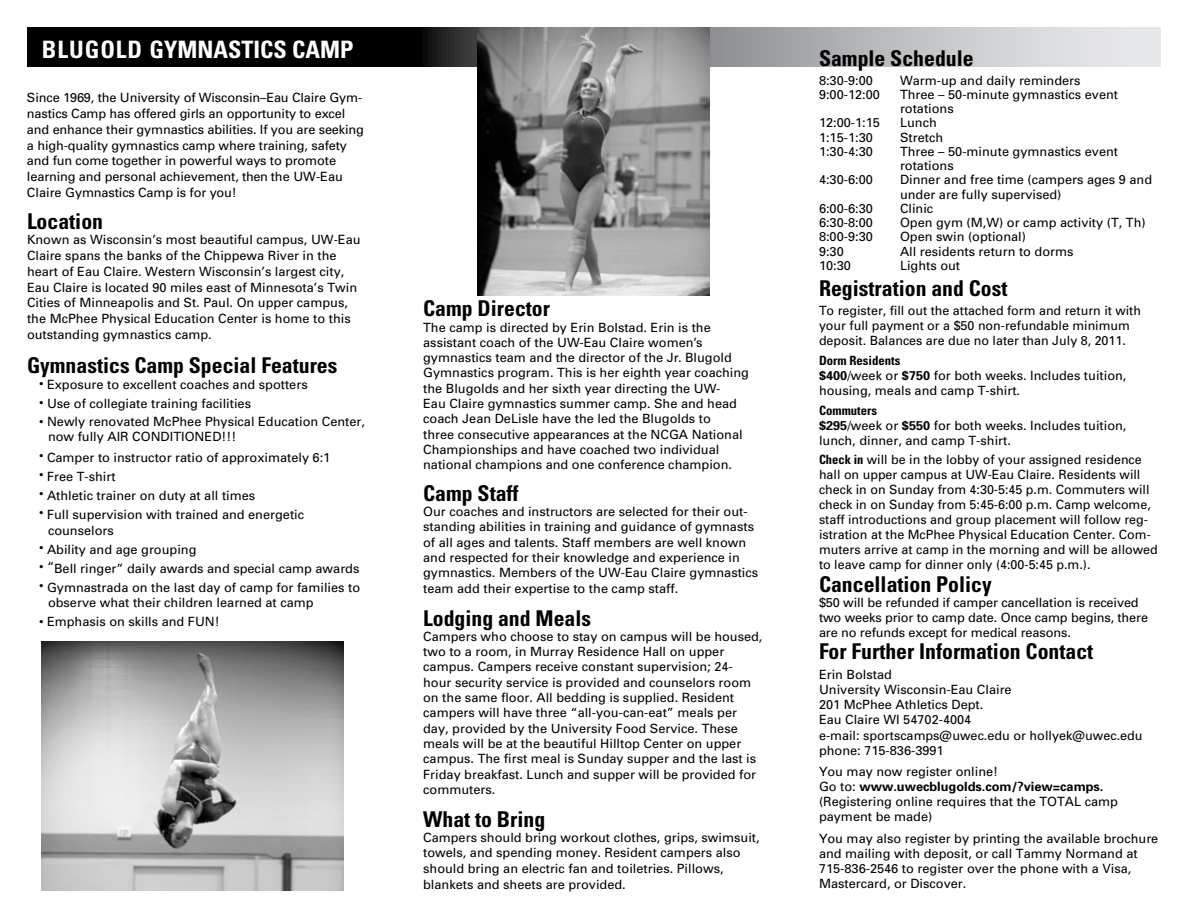
<style>
.page{position:relative;width:1188px;height:918px;background:#fff}
.page>*{position:absolute;margin:0;border:0;box-sizing:border-box;transform-origin:0 0}
.t1{font:700 condensed 24px "Univers";color:#fff}
.t2{font:700 condensed 21.75px "Univers";color:#000}
.t3{font:12.75px/15.3px "Univers";color:#000}
.s1{font-weight:700;font-stretch:condensed}
.s2{font-weight:700}
</style>
<div class="page">
<svg style="left:27px;top:27px;width:1134px;height:40px;background:#636364"></svg>
<img style="left:477px;top:27px;width:233px;height:269px">
<img style="left:42px;top:642px;width:301px;height:249px">
<h1 class="t1" style="left:42px;top:34px;width:43px">Blugo</h1>
<h1 class="t1" style="left:116px;top:34px;width:239px">ld Gymnastics Camp</h1>
<p class="t3" style="left:27px;top:90px;width:339px;line-height:15.8px">Since 1969, the University of Wisconsin–Eau Claire Gym&shy;nastics Camp has offered girls an opportunity to excel and enhance their gymnastics abilities. If you are seeking a high-quality gymnastics camp where training, safety and fun come together in powerful ways to promote learning and personal achievement, then the UW-Eau Claire Gymnastics Camp is for you!</p>
<h2 class="t2" style="left:27px;top:208px;width:78px">Location</h2>
<p class="t3" style="left:27px;top:232px;width:335px;line-height:15.8px">Known as Wisconsin’s most beautiful campus, UW-Eau Claire spans the banks of the Chippewa River in the heart of Eau Claire. Western Wisconsin’s largest city, Eau Claire is located 90 miles east of Minnesota’s Twin Cities of Minneapolis and St. Paul. On upper campus, the McPhee Physical Education Center is home to this outstanding gymnastics camp.</p>
<h2 class="t2" style="left:27px;top:352px;width:312px">Gymnastics Camp Special Features</h2>
<p class="t3" style="left:39px;top:377px;width:270px">• Exposure to excellent coaches and spotters</p>
<p class="t3" style="left:39px;top:396px;width:214px">• Use of collegiate training facilities</p>
<p class="t3" style="left:48px;top:413px;width:319px;line-height:15.8px;text-indent:-9px">• Newly renovated McPhee Physical Education Center, now fully AIR CONDITIONED!!!</p>
<p class="t3" style="left:39px;top:449px;width:293px">• Camper to instructor ratio of approximately 6:1</p>
<p class="t3" style="left:39px;top:468px;width:78px">• Free T-shirt</p>
<p class="t3" style="left:39px;top:487px;width:218px">• Athletic trainer on duty at all times</p>
<p class="t3" style="left:48px;top:506px;width:258px;line-height:15.8px;text-indent:-9px">• Full supervision with trained and energetic counselors</p>
<p class="t3" style="left:39px;top:541px;width:159px">• Ability and age grouping</p>
<p class="t3" style="left:39px;top:560px;width:322px">• “Bell ringer” daily awards and special camp awards</p>
<p class="t3" style="left:48px;top:579px;width:314px;line-height:15.8px;text-indent:-9px">• Gymnastrada on the last day of camp for families to observe what their children learned at camp</p>
<p class="t3" style="left:39px;top:614px;width:182px">• Emphasis on skills and FUN!</p>
<h2 class="t2" style="left:423px;top:295px;width:128px">Camp Director</h2>
<p class="t3" style="left:423px;top:319px;width:327px">The camp is directed by Erin Bolstad. Erin is the assistant coach of the UW-Eau Claire women’s gymnastics team and the director of the Jr. Blugold Gymnastics program. This is her eighth year coaching the Blugolds and her sixth year directing the UW-<br>Eau Claire gymnastics summer camp. She and head coach Jean DeLisle have the led the Blugolds to<br>three consecutive appearances at the NCGA National Championships and have coached two individual national champions and one conference champion.</p>
<h2 class="t2" style="left:423px;top:480px;width:97px">Camp Staff</h2>
<p class="t3" style="left:423px;top:504px;width:337px">Our coaches and instructors are selected for their out&shy;standing abilities in training and guidance of gymnasts of all ages and talents. Staff members are well known and respected for their knowledge and experience in gymnastics. Members of the UW-Eau Claire gymnastics team add their expertise to the camp staff.</p>
<h2 class="t2" style="left:423px;top:605px;width:169px">Lodging and Meals</h2>
<p class="t3" style="left:423px;top:629px;width:341px">Campers who choose to stay on campus will be housed, two to a room, in Murray Residence Hall on upper campus. Campers receive constant supervision; 24- hour security service is provided and counselors room on the same floor. All bedding is supplied. Resident campers will have three “all-you-can-eat” meals per day, provided by the University Food Service. These meals will be at the beautiful Hilltop Center on upper campus. The first meal is Sunday supper and the last is Friday breakfast. Lunch and supper will be provided for commuters.</p>
<h2 class="t2" style="left:423px;top:806px;width:124px">What to Bring</h2>
<p class="t3" style="left:423px;top:830px;width:338px">Campers should bring workout clothes, grips, swimsuit, towels, and spending money. Resident campers also should bring an electric fan and toiletries. Pillows, blankets and sheets are provided.</p>
<h2 class="t2" style="left:819px;top:45px;width:156px">Sample Schedule</h2>
<p class="t3" style="left:819px;top:72px;width:55px">8:30-9:00</p>
<p class="t3" style="left:900px;top:72px;width:182px">Warm-up and daily reminders</p>
<p class="t3" style="left:819px;top:86px;width:62px">9:00-12:00</p>
<p class="t3" style="left:900px;top:87px;width:220px;line-height:14.2px">Three – 50-minute gymnastics event rotations</p>
<p class="t3" style="left:819px;top:115px;width:62px">12:00-1:15</p>
<p class="t3" style="left:900px;top:115px;width:38px">Lunch</p>
<p class="t3" style="left:819px;top:129px;width:55px">1:15-1:30</p>
<p class="t3" style="left:900px;top:129px;width:45px">Stretch</p>
<p class="t3" style="left:819px;top:143px;width:55px">1:30-4:30</p>
<p class="t3" style="left:900px;top:144px;width:220px;line-height:14.2px">Three – 50-minute gymnastics event rotations</p>
<p class="t3" style="left:819px;top:172px;width:55px">4:30-6:00</p>
<p class="t3" style="left:900px;top:172px;width:254px;line-height:14.2px">Dinner and free time (campers ages 9 and under are fully supervised)</p>
<p class="t3" style="left:819px;top:200px;width:55px">6:00-6:30</p>
<p class="t3" style="left:900px;top:200px;width:35px">Clinic</p>
<p class="t3" style="left:819px;top:215px;width:55px">6:30-8:00</p>
<p class="t3" style="left:900px;top:215px;width:247px">Open gym (M,W) or camp activity (T, Th)</p>
<p class="t3" style="left:819px;top:229px;width:55px">8:00-9:30</p>
<p class="t3" style="left:900px;top:229px;width:128px">Open swin (optional)</p>
<p class="t3" style="left:819px;top:243px;width:26px">9:30</p>
<p class="t3" style="left:900px;top:243px;width:175px">All residents return to dorms</p>
<p class="t3" style="left:819px;top:257px;width:33px">10:30</p>
<p class="t3" style="left:900px;top:257px;width:62px">Lights out</p>
<h2 class="t2" style="left:819px;top:275px;width:190px">Registration and Cost</h2>
<p class="t3" style="left:819px;top:303px;width:324px">To register, fill out the attached form and return it with your full payment or a $50 non-refundable minimum deposit. Balances are due no later than July 8, 2011.</p>
<p class="t3" style="left:819px;top:353px;width:309px"><span class="s1">Dorm Residents<br></span><span class="s2">$400</span>/week or <span class="s2">$750</span> for both weeks. Includes tuition, housing, meals and camp T-shirt.</p>
<p class="t3" style="left:819px;top:402px;width:309px"><span class="s1">Commuters<br></span><span class="s2">$295</span>/week or <span class="s2">$550</span> for both weeks. Includes tuition, lunch, dinner, and camp T-shirt.</p>
<p class="t3" style="left:819px;top:452px;width:340px"><span class="s1">Check in</span> will be in the lobby of your assigned residence hall on upper campus at UW-Eau Claire. Residents will check in on Sunday from 4:30-5:45 p.m. Commuters will check in on Sunday from 5:45-6:00 p.m. Camp welcome, staff introductions and group placement will follow reg&shy;istration at the McPhee Physical Education Center. Com&shy;muters arrive at camp in the morning and will be allowed to leave camp for dinner only (4:00-5:45 p.m.).</p>
<h2 class="t2" style="left:819px;top:571px;width:174px">Cancellation Policy</h2>
<p class="t3" style="left:819px;top:595px;width:331px">$50 will be refunded if camper cancellation is received two weeks prior to camp date. Once camp begins, there are no refunds except for medical reasons.</p>
<h2 class="t2" style="left:819px;top:638px;width:276px">For Further Information Contact</h2>
<p class="t3" style="left:819px;top:666px;width:325px">Erin Bolstad<br>University Wisconsin-Eau Claire<br>201 McPhee Athletics Dept.<br>Eau Claire WI 54702-4004<br>e-mail: sportscamps@uwec.edu or hollyek@uwec.edu phone: 715-836-3991</p>
<p class="t3" style="left:819px;top:764px;width:300px">You may now register online!<br>Go to: <span class="s2">www.uwecblugolds.com/?view=camps. </span>(Registering online requires that the TOTAL camp payment be made)</p>
<p class="t3" style="left:819px;top:831px;width:341px">You may also register by printing the available brochure and mailing with deposit, or call Tammy Normand at 715-836-2546 to register over the phone with a Visa, Mastercard, or Discover.</p>
</div>
